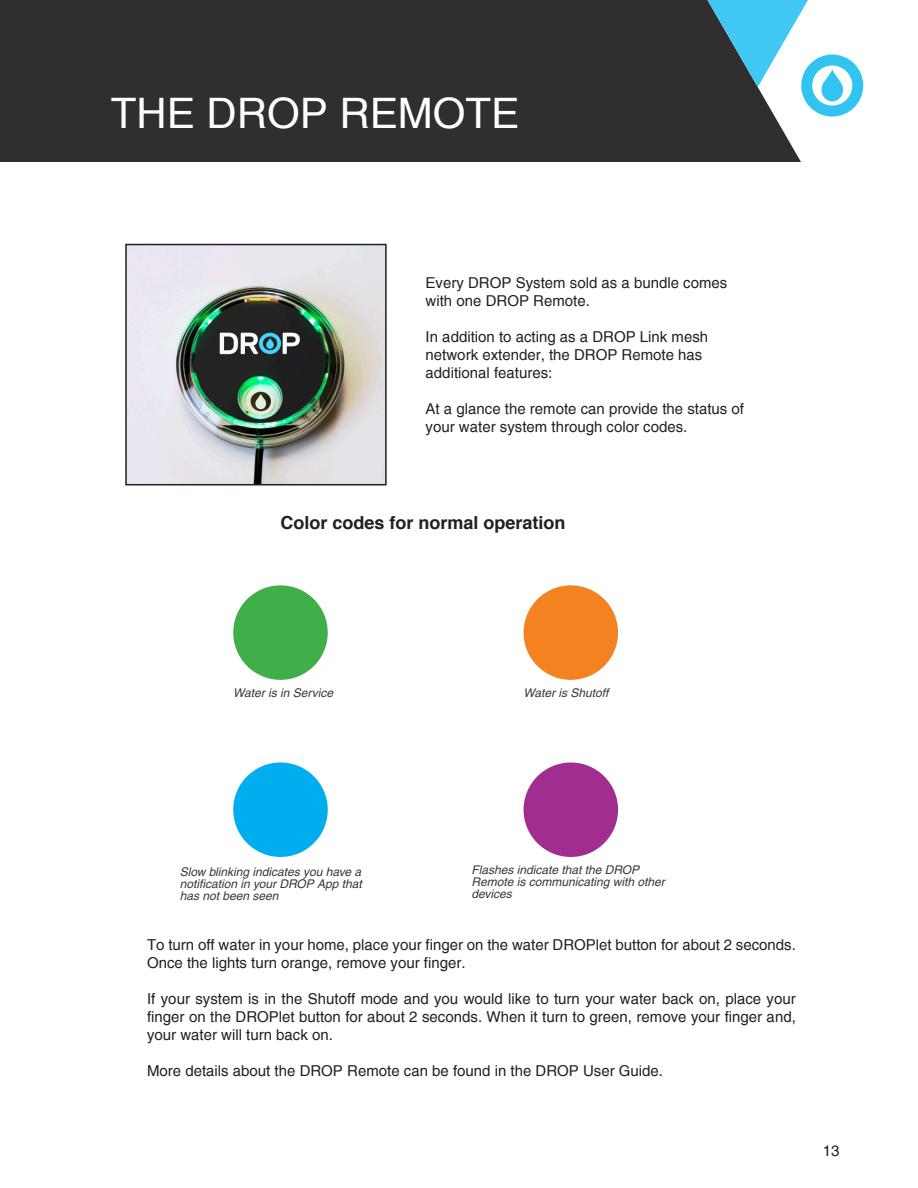
<style>
.page{position:relative;width:918px;height:1188px;background:#fff}
.page>*{position:absolute;margin:0;border:0;box-sizing:border-box;transform-origin:0 0}
.t1{font:42px "Helvetica";color:#fff}
.t2{font:700 18px "Helvetica";color:#231f20}
.t3{font:15px/18px "Helvetica";color:#231f20}
.t4{font:italic 12px/12px "Helvetica";color:#383839;text-align:justify}
</style>
<div class="page">
<div style="left:0;top:0;width:918px;height:162px;background:#312e30"></div>
<div style="left:775px;top:0;width:143px;height:162px;background:#fff"></div>
<svg style="left:707px;top:0;width:156px;height:117px"></svg>
<img style="left:128px;top:247px;width:256px;height:235px">
<div style="left:125px;top:244px;width:262px;height:241px;border:2px solid #231f20"></div>
<div style="left:233px;top:585px;width:95px;height:95px;background:#40ae49;border-radius:50%"></div>
<div style="left:524px;top:585px;width:94px;height:95px;background:#f58220;border-radius:50%"></div>
<div style="left:233px;top:762px;width:95px;height:95px;background:#00aeef;border-radius:50%"></div>
<div style="left:524px;top:762px;width:94px;height:95px;background:#a22d91;border-radius:50%"></div>
<p class="t1" style="left:111px;top:89px;width:410px">THE DROP REMOTE</p>
<p class="t3" style="left:426px;top:274px;width:303px">Every DROP System sold as a bundle comes with one DROP Remote.</p>
<p class="t3" style="left:426px;top:328px;width:284px">In addition to acting as a DROP Link mesh network extender, the DROP Remote has additional features:</p>
<p class="t3" style="left:426px;top:400px;width:320px">At a glance the remote can provide the status of your water system through color codes.</p>
<p class="t2" style="left:280px;top:511px;width:287px">Color codes for normal operation</p>
<p class="t4" style="left:233px;top:687px;width:101px">Water is in Service</p>
<p class="t4" style="left:524px;top:687px;width:86px">Water is Shutoff</p>
<p class="t4" style="left:180px;top:866px;width:184px">Slow blinking indicates you have a notification in your DROP App that has not been seen</p>
<p class="t4" style="left:471px;top:863px;width:195px;text-align:left">Flashes indicate that the DROP<br>Remote is communicating with other devices</p>
<p class="t3" style="left:147px;top:936px;width:650px">To turn off water in your home, place your finger on the water DROPlet button for about 2 seconds.<br>Once the lights turn orange, remove your finger.</p>
<p class="t3" style="left:147px;top:990px;width:650px;text-align:justify">If your system is in the Shutoff mode and you would like to turn your water back on, place your finger on the DROPlet button for about 2 seconds. When it turn to green, remove your finger and, your water will turn back on.</p>
<p class="t3" style="left:147px;top:1062px;width:518px">More details about the DROP Remote can be found in the DROP User Guide.</p>
<p class="t3" style="left:823px;top:1141px;width:18px">13</p>
</div>
